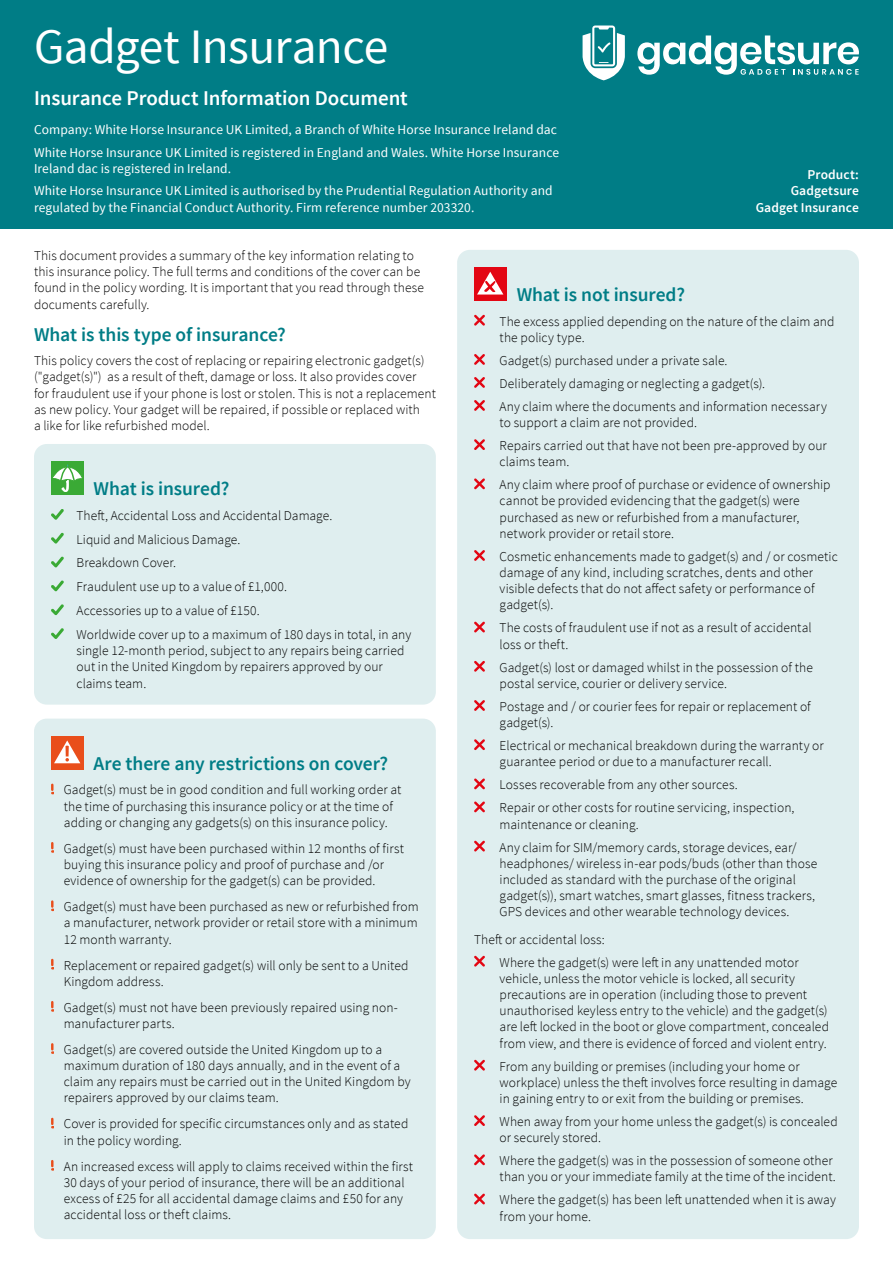
<style>
.page{position:relative;width:893px;height:1263px;background:#fff}
.page>*{position:absolute;margin:0;border:0;box-sizing:border-box;transform-origin:0 0}
.t1{font:49.5px "Source Sans Pro";letter-spacing:-.015em;color:#fff}
.t2{font:600 21px "Source Sans Pro";letter-spacing:-.005em;color:#fff}
.t3{font:600 19.5px "Source Sans Pro";letter-spacing:-.005em;color:#007d86}
.t4{font:300 13.5px/16.2px "Source Sans Pro";letter-spacing:.005em;color:#000}
.t5{font:13.5px/22.5px "Source Sans Pro";letter-spacing:.005em;color:#fff}
.t6{font:600 13.5px/16.2px "Source Sans Pro";letter-spacing:.01em;color:#fff;text-align:right}
</style>
<div class="page">
<div style="left:0;top:0;width:893px;height:229px;background:#007d86"></div>
<svg style="left:583px;top:26px;width:42px;height:54px"></svg>
<svg style="left:637px;top:35px;width:222px;height:40px"></svg>
<div style="left:34px;top:444px;width:402px;height:261px;background:#dfeeef;border-radius:13px"></div>
<div style="left:51px;top:461px;width:32px;height:34px;background:#3aaa35"></div>
<svg style="left:53px;top:464px;width:29px;height:28px"></svg>
<svg style="left:51px;top:509px;width:13px;height:11px"></svg>
<svg style="left:51px;top:533px;width:13px;height:11px"></svg>
<svg style="left:51px;top:557px;width:13px;height:10px"></svg>
<svg style="left:51px;top:580px;width:13px;height:11px"></svg>
<svg style="left:51px;top:604px;width:13px;height:11px"></svg>
<svg style="left:51px;top:628px;width:13px;height:11px"></svg>
<div style="left:457px;top:250px;width:402px;height:989px;background:#dfeeef;border-radius:13px"></div>
<div style="left:474px;top:267px;width:32px;height:34px;background:#e30613"></div>
<svg style="left:477px;top:272px;width:26px;height:23px"></svg>
<svg style="left:474px;top:315px;width:11px;height:11px"></svg>
<svg style="left:474px;top:354px;width:11px;height:11px"></svg>
<svg style="left:474px;top:377px;width:11px;height:11px"></svg>
<svg style="left:474px;top:400px;width:11px;height:11px"></svg>
<svg style="left:474px;top:439px;width:11px;height:11px"></svg>
<svg style="left:474px;top:478px;width:11px;height:11px"></svg>
<svg style="left:474px;top:550px;width:11px;height:11px"></svg>
<svg style="left:474px;top:622px;width:11px;height:10px"></svg>
<svg style="left:474px;top:661px;width:11px;height:11px"></svg>
<svg style="left:474px;top:700px;width:11px;height:11px"></svg>
<svg style="left:474px;top:739px;width:11px;height:11px"></svg>
<svg style="left:474px;top:778px;width:11px;height:11px"></svg>
<svg style="left:474px;top:801px;width:11px;height:11px"></svg>
<svg style="left:474px;top:841px;width:11px;height:10px"></svg>
<svg style="left:474px;top:956px;width:11px;height:10px"></svg>
<svg style="left:474px;top:1060px;width:11px;height:10px"></svg>
<svg style="left:474px;top:1115px;width:11px;height:11px"></svg>
<svg style="left:474px;top:1154px;width:11px;height:11px"></svg>
<svg style="left:474px;top:1193px;width:11px;height:11px"></svg>
<div style="left:34px;top:719px;width:402px;height:520px;background:#dfeeef;border-radius:13px"></div>
<div style="left:51px;top:736px;width:32px;height:34px;background:#e94e1b"></div>
<svg style="left:54px;top:740px;width:26px;height:23px"></svg>
<svg style="left:51px;top:785px;width:3px;height:9px"></svg>
<svg style="left:51px;top:843px;width:3px;height:10px"></svg>
<svg style="left:51px;top:901px;width:3px;height:10px"></svg>
<svg style="left:51px;top:960px;width:3px;height:9px"></svg>
<svg style="left:51px;top:1002px;width:3px;height:10px"></svg>
<svg style="left:51px;top:1044px;width:3px;height:10px"></svg>
<svg style="left:51px;top:1119px;width:3px;height:9px"></svg>
<svg style="left:51px;top:1161px;width:3px;height:10px"></svg>
<h1 class="t1" style="left:34px;top:16px;width:356px">Gadget Insurance</h1>
<h2 class="t2" style="left:34px;top:85px;width:375px">Insurance Product Information Document</h2>
<p class="t5" style="left:34px;top:119px;width:527px">Company: White Horse Insurance UK Limited, a Branch of White Horse Insurance Ireland dac<br>White Horse Insurance UK Limited is registered in England and Wales. White Horse Insurance</p>
<p class="t5" style="left:34px;top:157px;width:520px">Ireland dac is registered in Ireland.<br>White Horse Insurance UK Limited is authorised by the Prudential Regulation Authority and</p>
<p class="t5" style="left:34px;top:196px;width:442px">regulated by the Financial Conduct Authority. Firm reference number 203320.</p>
<p class="t6" style="left:756px;top:167px;width:105px">Product:<br>Gadgetsure<br>Gadget Insurance</p>
<p class="t4" style="left:34px;top:247px;width:392px">This document provides a summary of the key information relating to this insurance policy. The full terms and conditions of the cover can be found in the policy wording. It is important that you read through these documents carefully.</p>
<h3 class="t3" style="left:34px;top:322px;width:253px">What is this type of insurance?</h3>
<p class="t4" style="left:34px;top:353px;width:403px">This policy covers the cost of replacing or repairing electronic gadget(s) ("gadget(s)") as a result of theft, damage or loss. It also provides cover<br>for fraudulent use if your phone is lost or stolen. This is not a replacement as new policy. Your gadget will be repaired, if possible or replaced with<br>a like for like refurbished model.</p>
<h3 class="t3" style="left:94px;top:476px;width:137px">What is insured?</h3>
<p class="t4" style="left:77px;top:503px;width:336px;line-height:23.9px">Theft, Accidental Loss and Accidental Damage.<br>Liquid and Malicious Damage.<br>Breakdown Cover.<br>Fraudulent use up to a value of £1,000.<br>Accessories up to a value of £150.<br>Worldwide cover up to a maximum of 180 days in total, in any</p>
<p class="t4" style="left:77px;top:643px;width:330px">single 12-month period, subject to any repairs being carried out in the United Kingdom by repairers approved by our claims team.</p>
<h3 class="t3" style="left:94px;top:751px;width:296px">Are there any restrictions on cover?</h3>
<p class="t4" style="left:64px;top:782px;width:339px">Gadget(s) must be in good condition and full working order at the time of purchasing this insurance policy or at the time of adding or changing any gadgets(s) on this insurance policy.</p>
<p class="t4" style="left:64px;top:840px;width:342px">Gadget(s) must have been purchased within 12 months of first buying this insurance policy and proof of purchase and /or evidence of ownership for the gadget(s) can be provided.</p>
<p class="t4" style="left:64px;top:899px;width:357px;text-align:justify">Gadget(s) must have been purchased as new or refurbished from a manufacturer, network provider or retail store with a minimum 12 month warranty.</p>
<p class="t4" style="left:64px;top:957px;width:346px">Replacement or repaired gadget(s) will only be sent to a United<br>Kingdom address.</p>
<p class="t4" style="left:64px;top:999px;width:336px">Gadget(s) must not have been previously repaired using non&shy;manufacturer parts.</p>
<p class="t4" style="left:64px;top:1041px;width:348px">Gadget(s) are covered outside the United Kingdom up to a maximum duration of 180 days annually, and in the event of a claim any repairs must be carried out in the United Kingdom by repairers approved by our claims team.</p>
<p class="t4" style="left:64px;top:1116px;width:346px">Cover is provided for specific circumstances only and as stated in the policy wording.</p>
<p class="t4" style="left:64px;top:1158px;width:351px">An increased excess will apply to claims received within the first 30 days of your period of insurance, there will be an additional excess of £25 for all accidental damage claims and £50 for any accidental loss or theft claims.</p>
<h3 class="t3" style="left:517px;top:282px;width:170px">What is not insured?</h3>
<p class="t4" style="left:500px;top:313px;width:336px">The excess applied depending on the nature of the claim and the policy type.</p>
<p class="t4" style="left:500px;top:349px;width:329px;line-height:23px">Gadget(s) purchased under a private sale.<br>Deliberately damaging or neglecting a gadget(s).<br>Any claim where the documents and information necessary</p>
<p class="t4" style="left:500px;top:411px;width:329px;line-height:23px">to support a claim are not provided.<br>Repairs carried out that have not been pre-approved by our</p>
<p class="t4" style="left:500px;top:450px;width:332px;line-height:23px">claims team.<br>Any claim where proof of purchase or evidence of ownership</p>
<p class="t4" style="left:500px;top:493px;width:302px;text-align:justify">cannot be provided evidencing that the gadget(s) were purchased as new or refurbished from a manufacturer, network provider or retail store.</p>
<p class="t4" style="left:500px;top:548px;width:340px">Cosmetic enhancements made to gadget(s) and / or cosmetic damage of any kind, including scratches, dents and other visible defects that do not affect safety or performance of gadget(s).</p>
<p class="t4" style="left:500px;top:620px;width:314px">The costs of fraudulent use if not as a result of accidental loss or theft.</p>
<p class="t4" style="left:500px;top:659px;width:315px">Gadget(s) lost or damaged whilst in the possession of the postal service, courier or delivery service.</p>
<p class="t4" style="left:500px;top:698px;width:313px">Postage and / or courier fees for repair or replacement of gadget(s).</p>
<p class="t4" style="left:500px;top:737px;width:326px">Electrical or mechanical breakdown during the warranty or guarantee period or due to a manufacturer recall.</p>
<p class="t4" style="left:500px;top:773px;width:296px;line-height:23px">Losses recoverable from any other sources.<br>Repair or other costs for routine servicing, inspection,</p>
<p class="t4" style="left:500px;top:813px;width:298px;line-height:23px">maintenance or cleaning.<br>Any claim for SIM/memory cards, storage devices, ear/</p>
<p class="t4" style="left:500px;top:855px;width:319px">headphones/ wireless in-ear pods/buds (other than those included as standard with the purchase of the original gadget(s)), smart watches, smart glasses, fitness trackers, GPS devices and other wearable technology devices.</p>
<p class="t4" style="left:500px;top:928px;width:301px;line-height:23px;text-indent:-26px">Theft or accidental loss:<br>Where the gadget(s) were left in any unattended motor</p>
<p class="t4" style="left:500px;top:970px;width:331px">vehicle, unless the motor vehicle is locked, all security precautions are in operation (including those to prevent unauthorised keyless entry to the vehicle) and the gadget(s) are left locked in the boot or glove compartment, concealed from view, and there is evidence of forced and violent entry.</p>
<p class="t4" style="left:500px;top:1058px;width:339px">From any building or premises (including your home or workplace) unless the theft involves force resulting in damage in gaining entry to or exit from the building or premises.</p>
<p class="t4" style="left:500px;top:1113px;width:340px">When away from your home unless the gadget(s) is concealed or securely stored.</p>
<p class="t4" style="left:500px;top:1153px;width:338px">Where the gadget(s) was in the possession of someone other than you or your immediate family at the time of the incident.</p>
<p class="t4" style="left:500px;top:1192px;width:338px">Where the gadget(s) has been left unattended when it is away from your home.</p>
</div>
